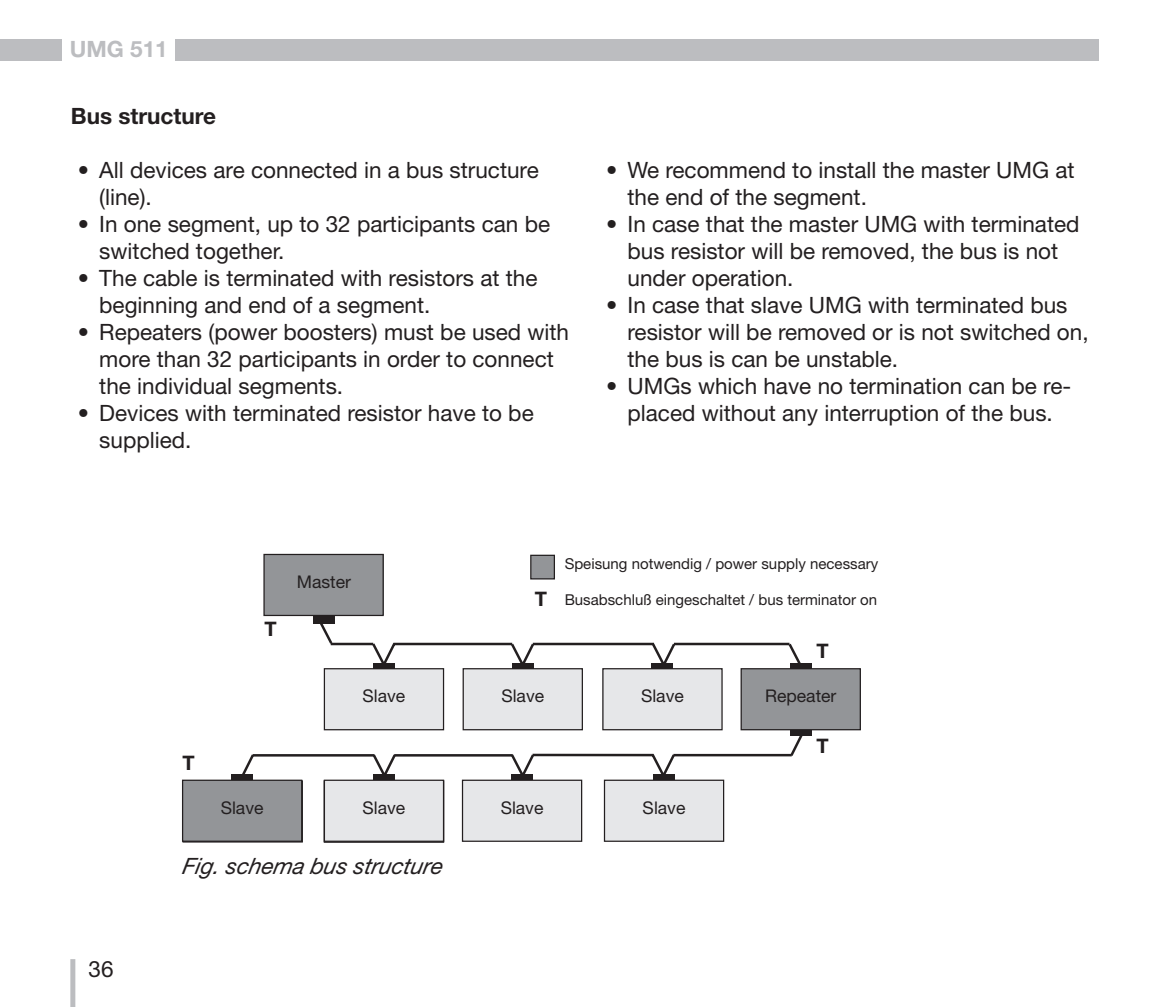
<style>
.page{position:relative;width:1170px;height:1007px;background:#fff}
.page>*{position:absolute;margin:0;border:0;box-sizing:border-box;transform-origin:0 0}
.t1{font:22.5px/27px "Helvetica Neue LT";color:#231f20}
._9_Abbildung__kursiv{font:italic 22.5px "Helvetica Neue LT";color:#231f20}
.Überschrift__9{font:700 22.5px "Helvetica Neue LT";color:#231f20}
.t2{font:700 22.5px "Helvetica Neue LT";color:#bcbdc0}
._8pt-Blocksatz{font:700 20px "Helvetica Neue LT";color:#231f20}
._7_Bild-Texte_links{font:17.5px "Helvetica Neue LT";color:#231f20}
._6_Bild-Texte-Z{font:15px "Helvetica Neue LT";color:#231f20}
</style>
<div class="page">
<div style="left:70px;top:958px;width:5px;height:48px;background:#bcbdc0"></div>
<div style="left:175px;top:39px;width:923px;height:21px;background:#bcbdc0"></div>
<div style="left:0;top:39px;width:62px;height:21px;background:#bcbdc0"></div>
<div style="left:182px;top:780px;width:121px;height:62px;border:1px solid #231f20"></div>
<div style="left:324px;top:668px;width:119px;height:61px;background:#e6e7e9"></div>
<div style="left:324px;top:668px;width:120px;height:62px;border:1px solid #231f20"></div>
<div style="left:463px;top:668px;width:119px;height:61px;background:#e6e7e9"></div>
<div style="left:462px;top:668px;width:121px;height:62px;border:1px solid #231f20"></div>
<div style="left:603px;top:668px;width:119px;height:61px;background:#e6e7e9"></div>
<div style="left:602px;top:668px;width:120px;height:62px;border:1px solid #231f20"></div>
<div style="left:790px;top:726px;width:21px;height:9px;background:#231f20"></div>
<div style="left:790px;top:663px;width:21px;height:8px;background:#231f20"></div>
<div style="left:741px;top:668px;width:119px;height:61px;background:#939598"></div>
<div style="left:740px;top:668px;width:120px;height:62px;border:1px solid #231f20"></div>
<div style="left:231px;top:774px;width:22px;height:9px;background:#231f20"></div>
<div style="left:182px;top:780px;width:120px;height:61px;background:#939598"></div>
<div style="left:182px;top:779px;width:120px;height:62px;border:1px solid #231f20"></div>
<div style="left:324px;top:780px;width:119px;height:61px;background:#e6e7e9"></div>
<div style="left:324px;top:779px;width:120px;height:62px;border:1px solid #231f20"></div>
<div style="left:462px;top:780px;width:119px;height:61px;background:#e6e7e9"></div>
<div style="left:462px;top:779px;width:120px;height:62px;border:1px solid #231f20"></div>
<div style="left:604px;top:780px;width:119px;height:61px;background:#e6e7e9"></div>
<div style="left:604px;top:779px;width:120px;height:62px;border:1px solid #231f20"></div>
<div style="left:264px;top:554px;width:119px;height:61px;background:#939598"></div>
<div style="left:263px;top:553px;width:121px;height:63px;border:1px solid #231f20"></div>
<div style="left:313px;top:615px;width:21px;height:9px;background:#231f20"></div>
<svg style="left:320px;top:624px;width:14px;height:22px"></svg>
<svg style="left:370px;top:642px;width:166px;height:28px"></svg>
<svg style="left:649px;top:643px;width:28px;height:27px"></svg>
<svg style="left:786px;top:642px;width:15px;height:21px"></svg>
<svg style="left:508px;top:753px;width:169px;height:28px"></svg>
<svg style="left:370px;top:754px;width:28px;height:27px"></svg>
<svg style="left:242px;top:754px;width:14px;height:20px"></svg>
<svg style="left:788px;top:735px;width:17px;height:22px"></svg>
<hr style="left:331px;top:642px;width:42px;height:3px;background:#231f20">
<hr style="left:532px;top:642px;width:122px;height:3px;background:#231f20">
<hr style="left:673px;top:642px;width:116px;height:3px;background:#231f20">
<hr style="left:673px;top:753px;width:118px;height:3px;background:#231f20">
<hr style="left:394px;top:754px;width:118px;height:2px;background:#231f20">
<hr style="left:252px;top:754px;width:122px;height:2px;background:#231f20">
<div style="left:530px;top:555px;width:24px;height:23px;background:#939598"></div>
<div style="left:530px;top:554px;width:25px;height:25px;border:1px solid #231f20"></div>
<p class="t2" style="left:70px;top:35px;width:99px">UMG 511</p>
<p class="Überschrift__9" style="left:71px;top:102px;width:147px">Bus structure</p>
<p class="t1" style="left:99px;top:156px;width:441px;text-indent:-21px">• All devices are connected in a bus structure (line).</p>
<p class="t1" style="left:99px;top:210px;width:452px;text-indent:-21px">• In one segment, up to 32 participants can be switched together.</p>
<p class="t1" style="left:99px;top:264px;width:439px;text-indent:-21px">• The cable is terminated with resistors at the beginning and end of a segment.</p>
<p class="t1" style="left:99px;top:318px;width:471px;text-indent:-21px">• Repeaters (power boosters) must be used with more than 32 participants in order to connect the individual segments.</p>
<p class="t1" style="left:99px;top:399px;width:436px;text-indent:-21px">• Devices with terminated resistor have to be supplied.</p>
<p class="t1" style="left:627px;top:156px;width:448px;text-indent:-21px">• We recommend to install the master UMG at the end of the segment.</p>
<p class="t1" style="left:627px;top:210px;width:453px;text-indent:-21px">• In case that the master UMG with terminated bus resistor will be removed, the bus is not under operation.</p>
<p class="t1" style="left:627px;top:291px;width:462px;text-indent:-21px">• In case that slave UMG with terminated bus resistor will be removed or is not switched on, the bus is can be unstable.</p>
<p class="t1" style="left:606px;top:372px;width:466px;text-align:center">• UMGs which have no termination can be re&shy;placed without any interruption of the bus.</p>
<p class="_8pt-Blocksatz" style="left:182px;top:750px;width:14px">T</p>
<p class="_8pt-Blocksatz" style="left:264px;top:616px;width:14px">T</p>
<p class="_7_Bild-Texte_links" style="left:222px;top:797px;width:44px">Slave</p>
<p class="_7_Bild-Texte_links" style="left:297px;top:571px;width:56px">Master</p>
<p class="_6_Bild-Texte-Z" style="left:564px;top:554px;width:315px">Speisung notwendig / power supply necessary</p>
<p class="_8pt-Blocksatz" style="left:535px;top:586px;width:14px">T</p>
<p class="_6_Bild-Texte-Z" style="left:564px;top:590px;width:314px">Busabschluß eingeschaltet / bus terminator on</p>
<p class="_8pt-Blocksatz" style="left:816px;top:638px;width:14px">T</p>
<p class="_7_Bild-Texte_links" style="left:362px;top:685px;width:44px">Slave</p>
<p class="_7_Bild-Texte_links" style="left:501px;top:685px;width:44px">Slave</p>
<p class="_7_Bild-Texte_links" style="left:641px;top:685px;width:44px">Slave</p>
<p class="_7_Bild-Texte_links" style="left:765px;top:685px;width:73px">Repeater</p>
<p class="_8pt-Blocksatz" style="left:816px;top:733px;width:14px">T</p>
<p class="_7_Bild-Texte_links" style="left:362px;top:796px;width:44px">Slave</p>
<p class="_7_Bild-Texte_links" style="left:500px;top:796px;width:44px">Slave</p>
<p class="_7_Bild-Texte_links" style="left:642px;top:796px;width:44px">Slave</p>
<p class="t1" style="left:89px;top:954px;width:27px">36</p>
<p class="_9_Abbildung__kursiv" style="left:182px;top:852px;width:266px">Fig. schema bus structure</p>
</div>
